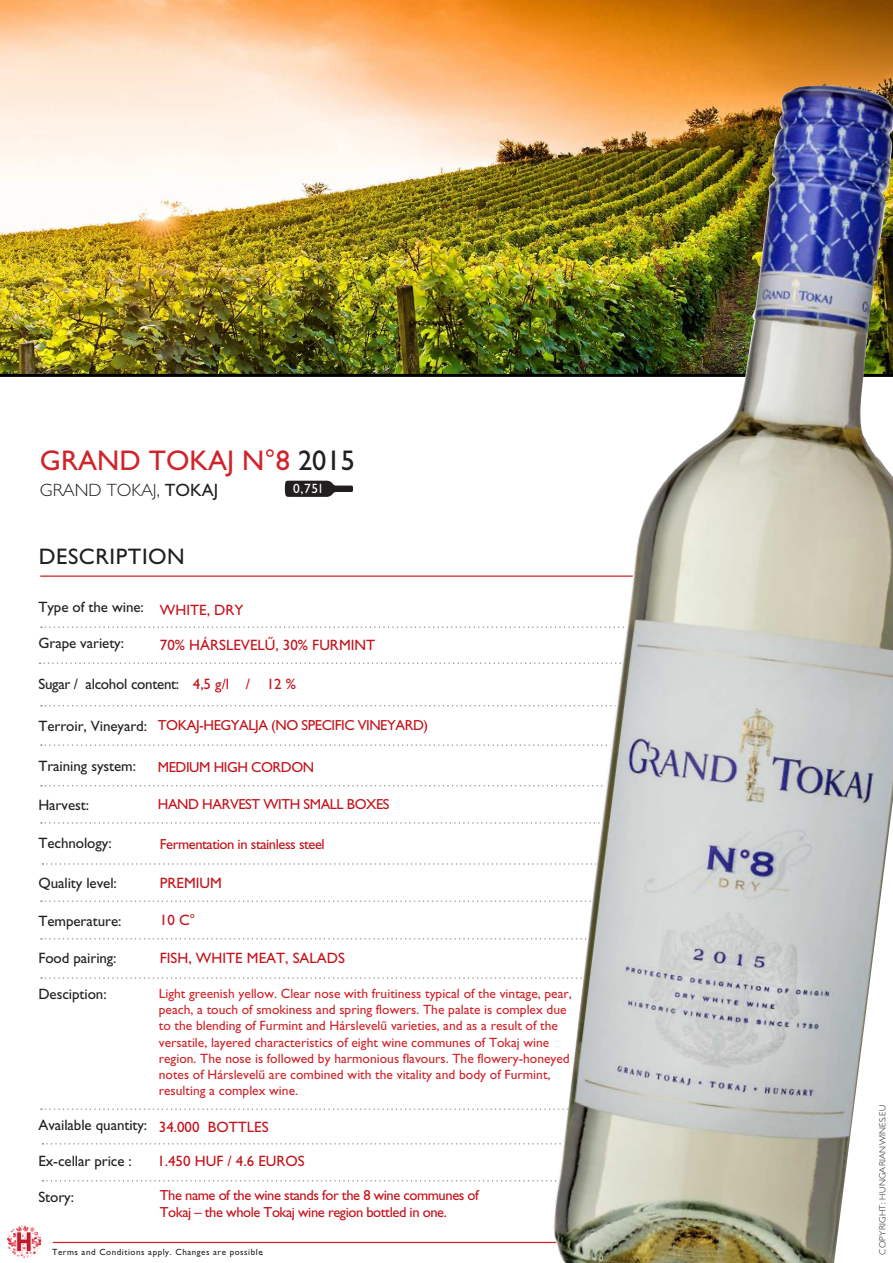
<style>
.page{position:relative;width:893px;height:1263px;background:#fff}
.page>*{position:absolute;margin:0;border:0;box-sizing:border-box;transform-origin:0 0}
.t1{font:500 28.5px "Gill CE";color:#d1232a}
.t2{font:500 22.5px "Gill CE";letter-spacing:.025em;color:#231f20}
.t3{font:300 17.85px "Gill CE";color:#231f20}
.t4{font:500 15px "Gill CE";letter-spacing:-.005em;color:#231f20}
.t5{font:500 15px "Gill CE";color:#c4121a}
.t6{font:500 14.55px/17.4px "Gill CE";letter-spacing:-.03em;color:#c4121a}
.t7{font:500 13.5px/16.2px "Gill CE";color:#d1232a}
.t8{font:500 13.5px "Gill CE";color:#fff}
.t9{font:500 9px "Gill CE";letter-spacing:.06em;color:#231f20}
.t10{font:300 9px "Gill CE";letter-spacing:.025em;color:#231f20}
.s1{color:#231f20}
.s2{font-weight:500}
</style>
<div class="page">
<img style="left:0;top:0;width:893px;height:374px">
<hr style="left:0;top:374px;width:893px;height:3px;background:#000">
<svg style="left:41px;top:626px;width:511px;height:2px"></svg>
<svg style="left:41px;top:705px;width:512px;height:1px"></svg>
<svg style="left:41px;top:744px;width:512px;height:2px"></svg>
<svg style="left:41px;top:785px;width:512px;height:1px"></svg>
<svg style="left:42px;top:863px;width:510px;height:2px"></svg>
<hr style="left:40px;top:575px;width:703px;height:2px;background:#d1232a">
<svg style="left:40px;top:662px;width:513px;height:2px"></svg>
<svg style="left:41px;top:822px;width:509px;height:2px"></svg>
<svg style="left:43px;top:1143px;width:509px;height:1px"></svg>
<svg style="left:43px;top:1180px;width:509px;height:1px"></svg>
<svg style="left:41px;top:900px;width:510px;height:2px"></svg>
<svg style="left:41px;top:938px;width:510px;height:1px"></svg>
<svg style="left:41px;top:1108px;width:510px;height:2px"></svg>
<svg style="left:41px;top:977px;width:510px;height:2px"></svg>
<hr style="left:53px;top:1242px;width:525px;height:1px;background:#d1232a">
<svg style="left:285px;top:481px;width:68px;height:16px"></svg>
<img style="left:8px;top:1225px;width:33px;height:33px">
<img style="left:553px;top:85px;width:340px;height:1178px">
<h1 class="t1" style="left:40px;top:445px;width:317px">GRAND TOKAJ N°8 <span class="s1">2015</span></h1>
<h3 class="t3" style="left:40px;top:483px;width:180px">GRAND TOKAJ, <span class="s2">TOKAJ</span></h3>
<p class="t8" style="left:293px;top:481px;width:30px">0,75l</p>
<h2 class="t2" style="left:39px;top:544px;width:147px">DESCRIPTION</h2>
<p class="t4" style="left:38px;top:599px;width:107px">Type of the wine:</p>
<p class="t4" style="left:38px;top:635px;width:87px">Grape variety:</p>
<p class="t4" style="left:38px;top:675px;width:142px">Sugar / alcohol content:</p>
<p class="t4" style="left:38px;top:717px;width:110px">Terroir, Vineyard:</p>
<p class="t4" style="left:38px;top:758px;width:99px">Training system:</p>
<p class="t4" style="left:38px;top:797px;width:52px">Harvest:</p>
<p class="t4" style="left:38px;top:834px;width:75px">Technology:</p>
<p class="t4" style="left:38px;top:875px;width:80px">Quality level:</p>
<p class="t4" style="left:38px;top:912px;width:84px">Temperature:</p>
<p class="t4" style="left:38px;top:950px;width:80px">Food pairing:</p>
<p class="t4" style="left:38px;top:986px;width:70px">Desciption:</p>
<p class="t5" style="left:160px;top:602px;width:85px">WHITE, DRY</p>
<p class="t5" style="left:160px;top:636px;width:217px">70% HÁRSLEVELŰ, 30% FURMINT</p>
<p class="t5" style="left:193px;top:676px;width:105px">4,5 g/l / 12 %</p>
<p class="t6" style="left:158px;top:717px;width:272px">TOKAJ-HEGYALJA (NO SPECIFIC VINEYARD)</p>
<p class="t6" style="left:158px;top:758px;width:158px">MEDIUM HIGH CORDON</p>
<p class="t6" style="left:158px;top:796px;width:233px">HAND HARVEST WITH SMALL BOXES</p>
<p class="t6" style="left:160px;top:835px;width:166px">Fermentation in stainless steel</p>
<p class="t5" style="left:160px;top:874px;width:64px">PREMIUM</p>
<p class="t5" style="left:160px;top:911px;width:37px">10 C°</p>
<p class="t5" style="left:160px;top:950px;width:187px">FISH, WHITE MEAT, SALADS</p>
<p class="t7" style="left:159px;top:985px;width:414px">Light greenish yellow. Clear nose with fruitiness typical of the vintage, pear, peach, a touch of smokiness and spring flowers. The palate is complex due to the blending of Furmint and Hárslevelű varieties, and as a result of the versatile, layered characteristics of eight wine communes of Tokaj wine region. The nose is followed by harmonious flavours. The flowery-honeyed notes of Hárslevelű are combined with the vitality and body of Furmint, resulting a complex wine.</p>
<p class="t4" style="left:38px;top:1116px;width:110px">Available quantity:</p>
<p class="t4" style="left:38px;top:1152px;width:95px">Ex-cellar price :</p>
<p class="t4" style="left:38px;top:1188px;width:37px">Story:</p>
<p class="t5" style="left:159px;top:1119px;width:111px">34.000 BOTTLES</p>
<p class="t5" style="left:157px;top:1153px;width:149px">1.450 HUF / 4.6 EUROS</p>
<p class="t6" style="left:160px;top:1186px;width:320px">The name of the wine stands for the 8 wine communes of<br>Tokaj – the whole Tokaj wine region bottled in one.</p>
<p class="t9" style="left:52px;top:1247px;width:213px">Terms and Conditions apply. Changes are possible.</p>
<p class="t10" style="left:879px;top:1254px;width:151px;rotate:-90deg">COPYRIGHT: HUNGARIANWINES.EU</p>
</div>
